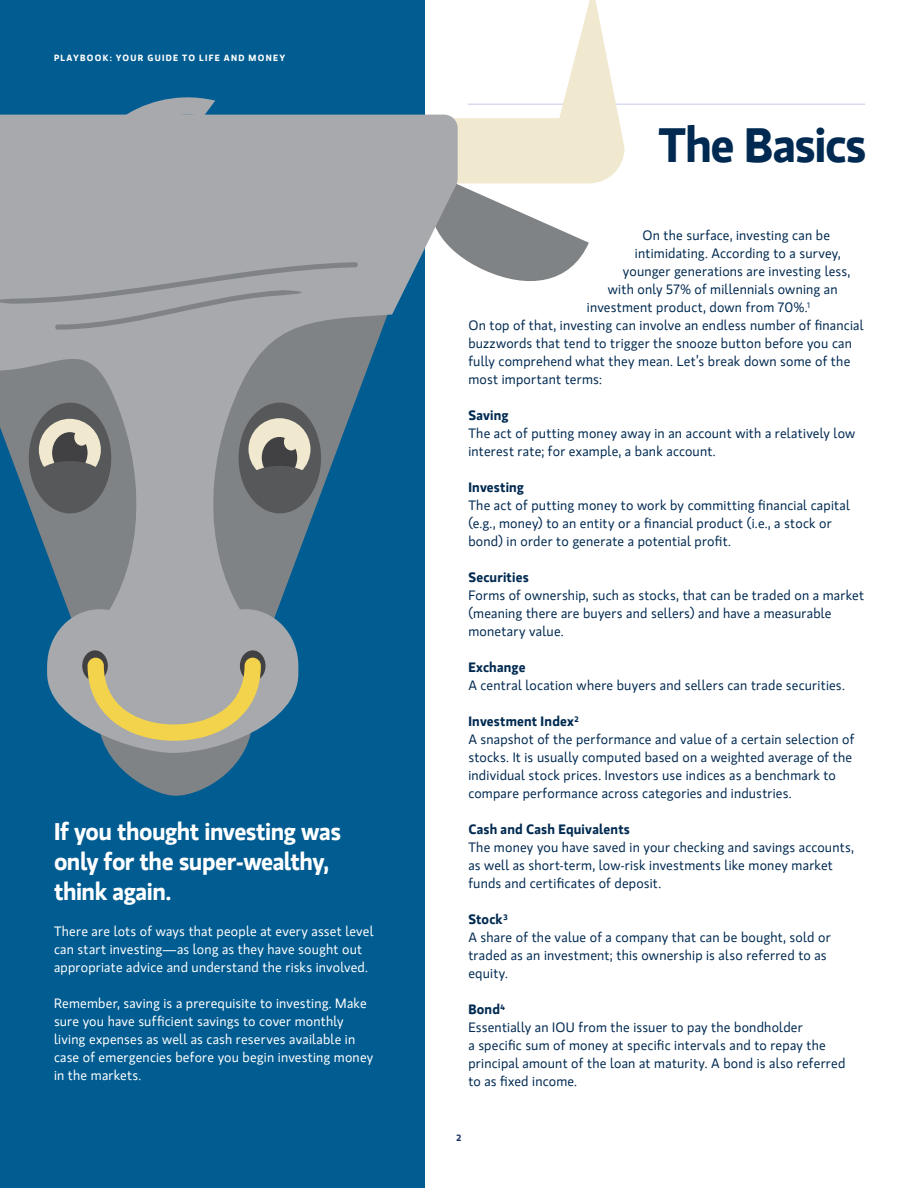
<style>
.page{position:relative;width:918px;height:1188px;background:#fff}
.page>*{position:absolute;margin:0;border:0;box-sizing:border-box;transform-origin:0 0}
.Section_Headings__MS{font:700 48px "MS Gloriola II Std";letter-spacing:-.03em;color:#002a51}
.Smaller_Section_Head{font:700 24px/30px "MS Gloriola II Std";letter-spacing:-.02em;color:#fff}
.Body_Copy__MS_Gloria{font:13.5px/18px "MS Gloriola II Std";letter-spacing:.015em;color:#002a51}
.Body_Copy__MS_Gloria-2{font:13.5px/18px "MS Gloriola II Std";letter-spacing:.015em;color:#fff}
.Body_Copy__MS_Gloria-3{font:700 13.5px "MS Gloriola II Std";letter-spacing:.01em;color:#002a51}
.t1{font:700 9px "MS Gloriola II Std";letter-spacing:.14em;color:#fff}
.t2{font:700 9px "MS Gloriola II Std";color:#1c3362}
</style>
<div class="page">
<div style="left:0;top:0;width:424px;height:1188px;background:#005c91"></div>
<hr style="left:468px;top:104px;width:397px;height:1px;background:#d9daed">
<svg style="left:458px;top:183px;width:131px;height:98px"></svg>
<svg style="left:0;top:0;width:625px;height:183px"></svg>
<svg style="left:0;top:115px;width:458px;height:525px;fill:#a7a9ac"></svg>
<div style="left:248px;top:418px;width:62px;height:62px;background:#f0e8cf;border-radius:50%"></div>
<div style="left:39px;top:419px;width:62px;height:62px;background:#f0e8cf;border-radius:50%"></div>
<div style="left:52px;top:432px;width:36px;height:41px;background:#414042;border-radius:50%"></div>
<div style="left:38px;top:461px;width:64px;height:29px;background:#57585a;border-radius:50%"></div>
<svg style="left:0;top:262px;width:359px;height:68px;background:#a1a3a6"></svg>
<svg style="left:47px;top:583px;width:251px;height:213px"></svg>
<div style="left:74px;top:429px;width:15px;height:17px;background:#f0e8cf;border-radius:50%"></div>
<div style="left:262px;top:437px;width:35px;height:41px;background:#414042;border-radius:50%"></div>
<div style="left:248px;top:466px;width:63px;height:29px;background:#57585a;border-radius:50%"></div>
<div style="left:284px;top:433px;width:14px;height:17px;background:#f0e8cf;border-radius:50%"></div>
<p class="t1" style="left:54px;top:51px;width:233px">PLAYBOOK: YOUR GUIDE TO LIFE AND MONEY</p>
<p class="Smaller_Section_Head" style="left:54px;top:816px;width:289px">If you thought investing was only for the super-wealthy, think again.</p>
<p class="Body_Copy__MS_Gloria-2" style="left:54px;top:922px;width:321px">There are lots of ways that people at every asset level can start investing—as long as they have sought out appropriate advice and understand the risks involved.</p>
<p class="Body_Copy__MS_Gloria-2" style="left:54px;top:994px;width:321px">Remember, saving is a prerequisite to investing. Make sure you have sufficient savings to cover monthly living expenses as well as cash reserves available in case of emergencies before you begin investing money in the markets.</p>
<p class="Section_Headings__MS" style="left:658px;top:111px;width:210px">The Basics</p>
<p class="Body_Copy__MS_Gloria" style="left:642px;top:226px;width:189px">On the surface, investing can be</p>
<p class="Body_Copy__MS_Gloria" style="left:635px;top:244px;width:207px">intimidating. According to a survey,</p>
<p class="Body_Copy__MS_Gloria" style="left:623px;top:262px;width:229px">younger generations are investing less,</p>
<p class="Body_Copy__MS_Gloria" style="left:608px;top:280px;width:231px">with only 57% of millennials owning an</p>
<p class="Body_Copy__MS_Gloria" style="left:587px;top:298px;width:225px">investment product, down from 70%.<sup>1</sup></p>
<p class="Body_Copy__MS_Gloria" style="left:468px;top:316px;width:397px">On top of that, investing can involve an endless number of financial</p>
<p class="Body_Copy__MS_Gloria" style="left:468px;top:334px;width:385px">buzzwords that tend to trigger the snooze button before you can</p>
<p class="Body_Copy__MS_Gloria" style="left:468px;top:352px;width:383px">fully comprehend what they mean. Let’s break down some of the</p>
<p class="Body_Copy__MS_Gloria" style="left:468px;top:370px;width:135px">most important terms:</p>
<p class="Body_Copy__MS_Gloria-3" style="left:468px;top:406px;width:42px">Saving</p>
<p class="Body_Copy__MS_Gloria" style="left:468px;top:424px;width:388px">The act of putting money away in an account with a relatively low interest rate; for example, a bank account.</p>
<p class="Body_Copy__MS_Gloria-3" style="left:468px;top:478px;width:57px">Investing</p>
<p class="Body_Copy__MS_Gloria" style="left:468px;top:496px;width:383px">The act of putting money to work by committing financial capital (e.g., money) to an entity or a financial product (i.e., a stock or bond) in order to generate a potential profit.</p>
<p class="Body_Copy__MS_Gloria-3" style="left:468px;top:568px;width:62px">Securities</p>
<p class="Body_Copy__MS_Gloria" style="left:468px;top:586px;width:397px">Forms of ownership, such as stocks, that can be traded on a market (meaning there are buyers and sellers) and have a measurable monetary value.</p>
<p class="Body_Copy__MS_Gloria-3" style="left:468px;top:658px;width:59px">Exchange</p>
<p class="Body_Copy__MS_Gloria" style="left:468px;top:676px;width:378px">A central location where buyers and sellers can trade securities.</p>
<p class="Body_Copy__MS_Gloria-3" style="left:468px;top:712px;width:112px">Investment Index<sup>2</sup></p>
<p class="Body_Copy__MS_Gloria" style="left:468px;top:730px;width:388px">A snapshot of the performance and value of a certain selection of stocks. It is usually computed based on a weighted average of the individual stock prices. Investors use indices as a benchmark to compare performance across categories and industries.</p>
<p class="Body_Copy__MS_Gloria-3" style="left:468px;top:820px;width:163px">Cash and Cash Equivalents</p>
<p class="Body_Copy__MS_Gloria" style="left:468px;top:838px;width:387px">The money you have saved in your checking and savings accounts, as well as short-term, low-risk investments like money market funds and certificates of deposit.</p>
<p class="Body_Copy__MS_Gloria-3" style="left:468px;top:910px;width:41px">Stock<sup>3</sup></p>
<p class="Body_Copy__MS_Gloria" style="left:468px;top:928px;width:364px">A share of the value of a company that can be bought, sold or traded as an investment; this ownership is also referred to as equity.</p>
<p class="Body_Copy__MS_Gloria-3" style="left:468px;top:1000px;width:38px">Bond<sup>4</sup></p>
<p class="Body_Copy__MS_Gloria" style="left:468px;top:1018px;width:378px">Essentially an IOU from the issuer to pay the bondholder<br>a specific sum of money at specific intervals and to repay the principal amount of the loan at maturity. A bond is also referred to as fixed income.</p>
<p class="t2" style="left:457px;top:1131px;width:6px">2</p>
</div>
